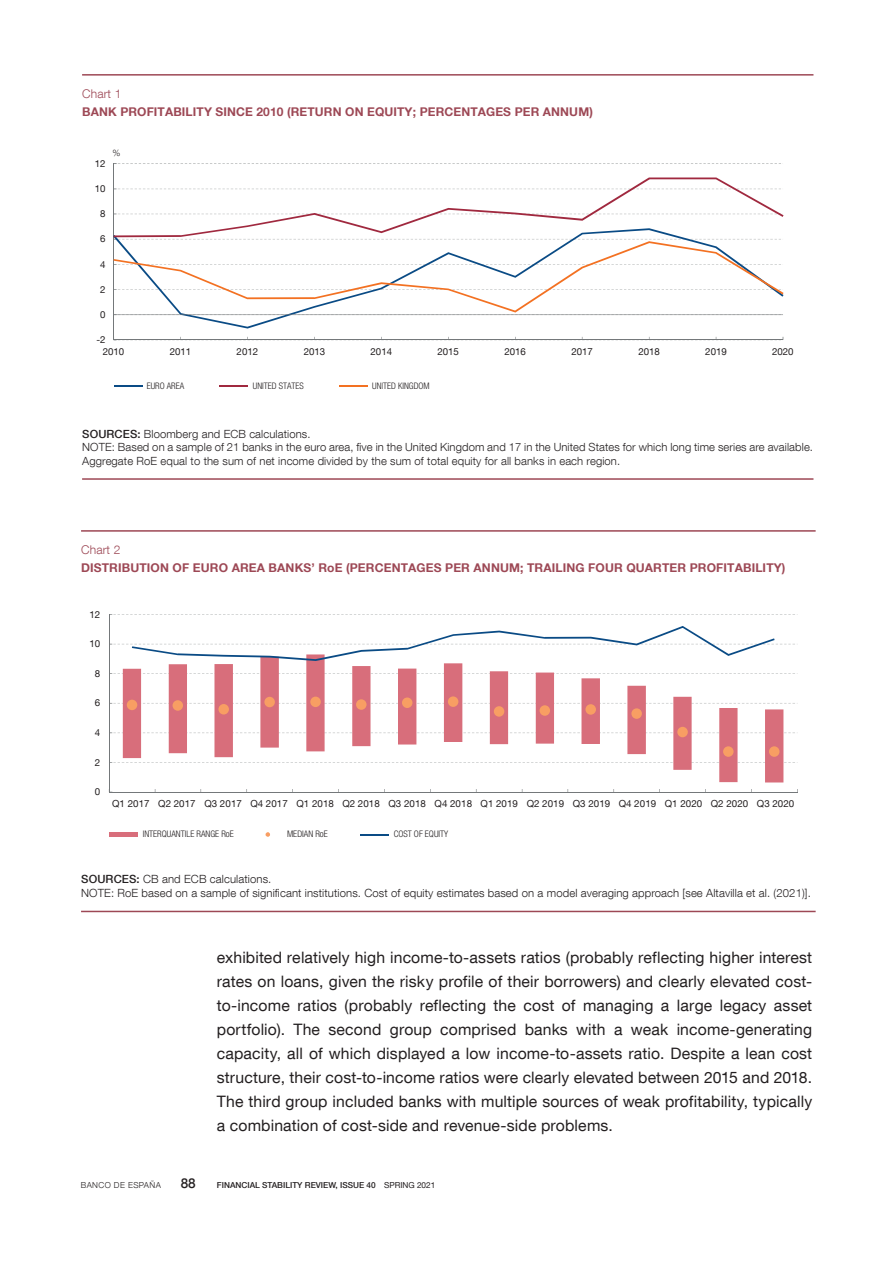
<style>
.page{position:relative;width:893px;height:1263px;background:#fff}
.page>*{position:absolute;margin:0;border:0;box-sizing:border-box;transform-origin:0 0}
.t1{font:15.75px/24px "Bd E Neue Helvetica";letter-spacing:.01em;color:#231f20;text-align:justify}
.t2{font:500 13.5px "Bd E Neue Helvetica";color:#231f20}
.t3{font:700 12px "Bd E Neue Helvetica";letter-spacing:.01em;color:#9d4855}
.t4{font:300 12px "Bd E Neue Helvetica";letter-spacing:.01em;color:#9d4855}
.t5{font:300 11.25px/13.5px "Bd E Neue Helvetica";letter-spacing:.01em;color:#231f20}
.t6{font:9.75px "Bd E Neue Helvetica";color:#231f20}
.t7{font:300 condensed 9px "Bd E Neue Helvetica";color:#231f20}
.t8{font:300 9px "Bd E Neue Helvetica";color:#231f20}
.t9{font:500 8.25px "Bd E Neue Helvetica";color:#231f20}
.t10{font:300 8.25px "Bd E Neue Helvetica";letter-spacing:.05em;color:#231f20}
.s1{font-weight:500}
.s2{font-weight:400}
</style>
<div class="page">
<hr style="left:82px;top:74px;width:731px;height:2px;background:#9d4855">
<hr style="left:82px;top:478px;width:731px;height:2px;background:#9d4855">
<svg style="left:117px;top:163px;width:666px;height:177px"></svg>
<hr style="left:113px;top:164px;width:1px;height:176px;background:#74787a">
<hr style="left:114px;top:340px;width:669px;height:1px;background:#74787a">
<svg style="left:113px;top:235px;width:670px;height:94px"></svg>
<svg style="left:114px;top:177px;width:669px;height:63px"></svg>
<svg style="left:113px;top:241px;width:670px;height:71px"></svg>
<svg style="left:114px;top:314px;width:669px;height:1px"></svg>
<hr style="left:114px;top:385px;width:28px;height:2px;background:#0a4b85">
<hr style="left:220px;top:385px;width:28px;height:2px;background:#a0293f">
<hr style="left:339px;top:385px;width:29px;height:2px;background:#f37122">
<hr style="left:81px;top:530px;width:735px;height:2px;background:#9d4855">
<hr style="left:81px;top:911px;width:735px;height:1px;background:#9d4855">
<svg style="left:110px;top:614px;width:685px;height:149px"></svg>
<svg style="left:123px;top:654px;width:660px;height:128px"></svg>
<hr style="left:109px;top:614px;width:1px;height:178px;background:#74787a">
<hr style="left:109px;top:792px;width:688px;height:1px;background:#74787a">
<svg style="left:132px;top:626px;width:643px;height:35px"></svg>
<div style="left:127px;top:700px;width:10px;height:10px;background:#f89e63;border-radius:50%"></div>
<div style="left:173px;top:700px;width:10px;height:11px;background:#f89e63;border-radius:50%"></div>
<div style="left:218px;top:704px;width:11px;height:10px;background:#f89e63;border-radius:50%"></div>
<div style="left:264px;top:697px;width:11px;height:10px;background:#f89e63;border-radius:50%"></div>
<div style="left:310px;top:697px;width:11px;height:10px;background:#f89e63;border-radius:50%"></div>
<div style="left:356px;top:699px;width:11px;height:11px;background:#f89e63;border-radius:50%"></div>
<div style="left:402px;top:697px;width:10px;height:11px;background:#f89e63;border-radius:50%"></div>
<div style="left:448px;top:696px;width:10px;height:11px;background:#f89e63;border-radius:50%"></div>
<div style="left:494px;top:706px;width:10px;height:11px;background:#f89e63;border-radius:50%"></div>
<div style="left:540px;top:705px;width:10px;height:11px;background:#f89e63;border-radius:50%"></div>
<div style="left:585px;top:704px;width:11px;height:11px;background:#f89e63;border-radius:50%"></div>
<div style="left:631px;top:708px;width:11px;height:11px;background:#f89e63;border-radius:50%"></div>
<div style="left:677px;top:727px;width:11px;height:10px;background:#f89e63;border-radius:50%"></div>
<div style="left:723px;top:746px;width:11px;height:11px;background:#f89e63;border-radius:50%"></div>
<div style="left:769px;top:746px;width:10px;height:11px;background:#f89e63;border-radius:50%"></div>
<div style="left:109px;top:832px;width:29px;height:5px;background:#d86e7b"></div>
<svg style="left:266px;top:832px;width:4px;height:5px"></svg>
<hr style="left:360px;top:834px;width:29px;height:2px;background:#0a4b85">
<p class="t4" style="left:82px;top:87px;width:41px">Chart 1</p>
<p class="t3" style="left:82px;top:104px;width:512px">BANK PROFITABILITY SINCE 2010 (RETURN ON EQUITY; PERCENTAGES PER ANNUM)</p>
<p class="t8" style="left:112px;top:147px;width:9px">%</p>
<p class="t6" style="left:95px;top:157px;width:12px">12</p>
<p class="t6" style="left:95px;top:183px;width:12px">10</p>
<p class="t6" style="left:100px;top:208px;width:7px">8</p>
<p class="t6" style="left:100px;top:233px;width:7px">6</p>
<p class="t6" style="left:100px;top:258px;width:7px">4</p>
<p class="t6" style="left:100px;top:283px;width:7px">2</p>
<p class="t6" style="left:100px;top:308px;width:7px">0</p>
<p class="t6" style="left:97px;top:334px;width:11px">-2</p>
<p class="t6" style="left:103px;top:346px;width:23px">2010</p>
<p class="t6" style="left:170px;top:346px;width:23px">2011</p>
<p class="t6" style="left:237px;top:346px;width:23px">2012</p>
<p class="t6" style="left:304px;top:346px;width:23px">2013</p>
<p class="t6" style="left:371px;top:346px;width:23px">2014</p>
<p class="t6" style="left:437px;top:346px;width:23px">2015</p>
<p class="t6" style="left:504px;top:346px;width:23px">2016</p>
<p class="t6" style="left:571px;top:346px;width:23px">2017</p>
<p class="t6" style="left:638px;top:346px;width:23px">2018</p>
<p class="t6" style="left:705px;top:346px;width:23px">2019</p>
<p class="t6" style="left:772px;top:346px;width:23px">2020</p>
<p class="t7" style="left:147px;top:381px;width:39px">EURO AREA</p>
<p class="t7" style="left:253px;top:381px;width:52px">UNITED STATES</p>
<p class="t7" style="left:372px;top:381px;width:59px">UNITED KINGDOM</p>
<p class="t5" style="left:82px;top:427px;width:732px"><span class="s1">SOURCES:</span> Bloomberg and ECB calculations.<br>NOTE: Based on a sample of 21 banks in the euro area, five in the United Kingdom and 17 in the United States for which long time series are available.<br>Aggregate RoE equal to the sum of net income divided by the sum of total equity for all banks in each region.</p>
<p class="t4" style="left:81px;top:543px;width:41px">Chart 2</p>
<p class="t3" style="left:81px;top:560px;width:706px">DISTRIBUTION OF EURO AREA BANKS’ RoE (PERCENTAGES PER ANNUM; TRAILING FOUR QUARTER PROFITABILITY)</p>
<p class="t6" style="left:89px;top:608px;width:12px">12</p>
<p class="t6" style="left:89px;top:638px;width:12px">10</p>
<p class="t6" style="left:95px;top:667px;width:7px">8</p>
<p class="t6" style="left:95px;top:697px;width:7px">6</p>
<p class="t6" style="left:95px;top:726px;width:7px">4</p>
<p class="t6" style="left:95px;top:756px;width:7px">2</p>
<p class="t6" style="left:95px;top:786px;width:7px">0</p>
<p class="t6" style="left:112px;top:798px;width:684px">Q1 2017 Q2 2017 Q3 2017 Q4 2017 Q1 2018 Q2 2018 Q3 2018 Q4 2018 Q1 2019 Q2 2019 Q3 2019 Q4 2019 Q1 2020 Q2 2020 Q3 2020</p>
<p class="t7" style="left:143px;top:829px;width:93px">INTERQUANTILE RANGE RoE</p>
<p class="t7" style="left:287px;top:829px;width:42px">MEDIAN RoE</p>
<p class="t7" style="left:394px;top:829px;width:56px">COST OF EQUITY</p>
<p class="t5" style="left:81px;top:872px;width:731px"><span class="s1">SOURCES:</span> CB and ECB calculations.<br>NOTE: RoE based on a sample of significant institutions. Cost of equity estimates based on a model averaging approach [see Altavilla et al. (2021)].</p>
<p class="t1" style="left:217px;top:945px;width:597px">exhibited relatively high income-to-assets ratios (probably reflecting higher interest rates on loans, given the risky profile of their borrowers) and clearly elevated cost&shy;to-income ratios (probably reflecting the cost of managing a large legacy asset portfolio). The second group comprised banks with a weak income-generating capacity, all of which displayed a low income-to-assets ratio. Despite a lean cost structure, their cost-to-income ratios were clearly elevated between 2015 and 2018.<br>The third group included banks with multiple sources of weak profitability, typically a combination of cost-side and revenue-side problems.</p>
<p class="t10" style="left:81px;top:1180px;width:82px">BANCO DE ESPAÑA</p>
<p class="t2" style="left:181px;top:1175px;width:16px">88</p>
<p class="t9" style="left:217px;top:1180px;width:220px">FINANCIAL STABILITY REVIEW, ISSUE 40 <span class="s2">SPRING 2021</span></p>
</div>
